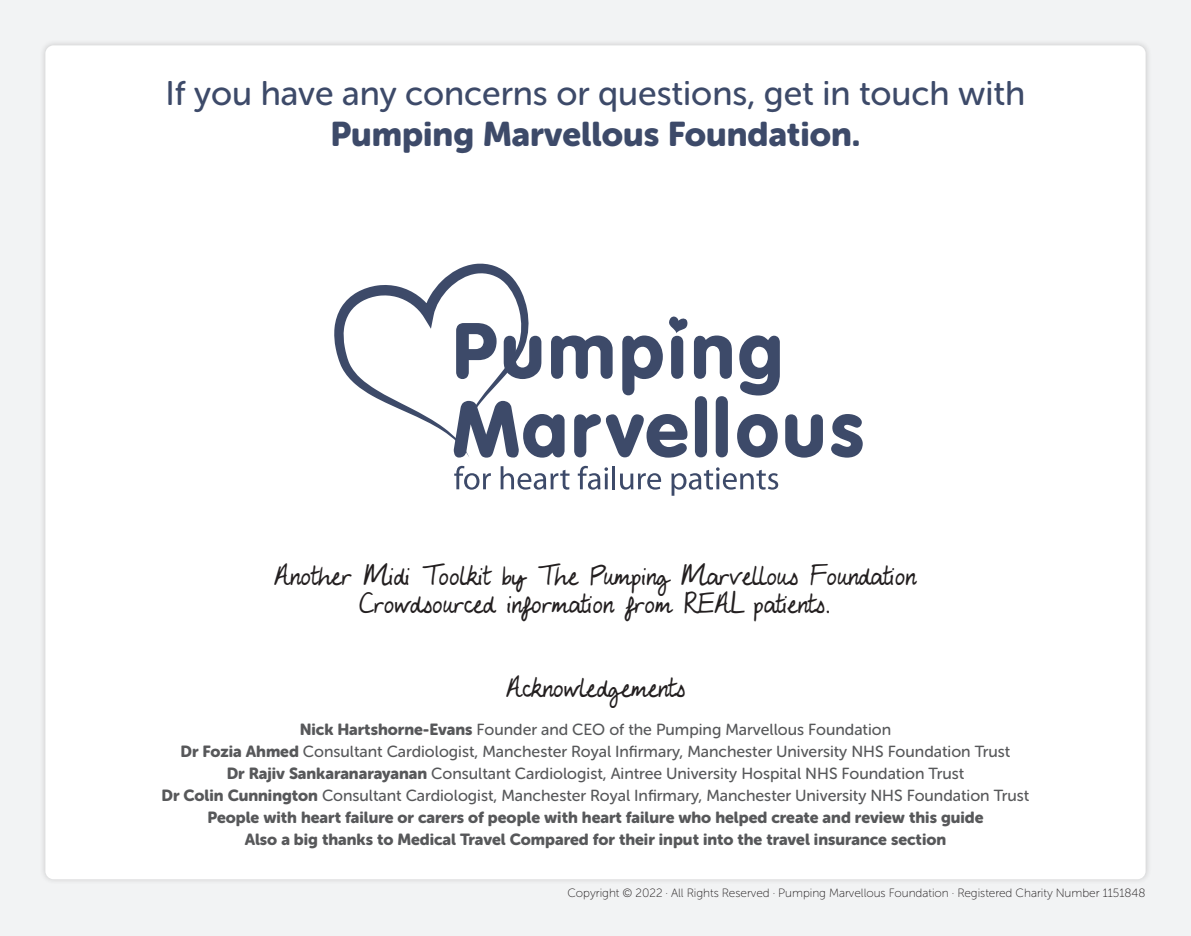
<style>
.page{position:relative;width:1191px;height:936px;background:#fff}
.page>*{position:absolute;margin:0;border:0;box-sizing:border-box;transform-origin:0 0}
.t1{font:34px "Museo Sans Rounded 500";color:#3d4a69}
.t2{font:34px "Museo Sans Rounded 900";color:#3d4a69}
.t3{font:24px/28.8px "My Lucky Penny";color:#231f20;text-align:center}
.t4{font:16px/22px "Museo Sans Rounded 500";color:#57585a;text-align:center}
.t5{font:16px/22px "Museo Sans Rounded 900";color:#57585a;text-align:center}
.t6{font:12px "Museo Sans Rounded 100";color:#231f20}
.s1{font-family:"Museo Sans Rounded 900"}
</style>
<div class="page">
<div style="left:0;top:0;width:1191px;height:935px;background:#f2f3f4"></div>
<div style="left:39px;top:39px;width:1112px;height:846px;background:#e9e9ea"></div>
<div style="left:45px;top:45px;width:1100px;height:834px;background:#fff;border-radius:8px"></div>
<svg style="left:694px;top:335px;width:38px;height:44px"></svg>
<svg style="left:739px;top:335px;width:41px;height:60px"></svg>
<svg style="left:695px;top:396px;width:12px;height:61px"></svg>
<svg style="left:737px;top:414px;width:40px;height:43px"></svg>
<svg style="left:785px;top:414px;width:38px;height:43px"></svg>
<svg style="left:831px;top:414px;width:31px;height:43px"></svg>
<svg style="left:334px;top:263px;width:354px;height:194px"></svg>
<svg style="left:454px;top:466px;width:37px;height:23px"></svg>
<svg style="left:500px;top:466px;width:69px;height:23px"></svg>
<svg style="left:578px;top:466px;width:30px;height:23px"></svg>
<hr style="left:612px;top:466px;width:3px;height:23px;background:#3d4a69">
<svg style="left:620px;top:473px;width:41px;height:16px"></svg>
<svg style="left:671px;top:467px;width:107px;height:28px"></svg>
<svg style="left:715px;top:396px;width:13px;height:61px"></svg>
<h1 class="t1" style="left:166px;top:75px;width:861px">If you have any concerns or questions, get in touch with</h1>
<h1 class="t2" style="left:330px;top:114px;width:531px">Pumping Marvellous Foundation.</h1>
<h2 class="t3" style="left:274px;top:561px;width:643px">Another Midi Toolkit by The Pumping Marvellous Foundation<br>Crowdsourced information from REAL patients.</h2>
<h2 class="t3" style="left:506px;top:673px;width:181px">Acknowledgements</h2>
<p class="t4" style="left:162px;top:718px;width:869px"><span class="s1">Nick Hartshorne-Evans</span> Founder and CEO of the Pumping Marvellous Foundation<br><span class="s1">Dr Fozia Ahmed</span> Consultant Cardiologist, Manchester Royal Infirmary, Manchester University NHS Foundation Trust<br><span class="s1">Dr Rajiv Sankaranarayanan</span> Consultant Cardiologist, Aintree University Hospital NHS Foundation Trust<br><span class="s1">Dr Colin Cunnington</span> Consultant Cardiologist, Manchester Royal Infirmary, Manchester University NHS Foundation Trust</p>
<p class="t5" style="left:207px;top:806px;width:777px">People with heart failure or carers of people with heart failure who helped create and review this guide<br>Also a big thanks to Medical Travel Compared for their input into the travel insurance section</p>
<p class="t6" style="left:567px;top:886px;width:579px">Copyright © 2022 · All Rights Reserved · Pumping Marvellous Foundation · Registered Charity Number 1151848</p>
</div>
